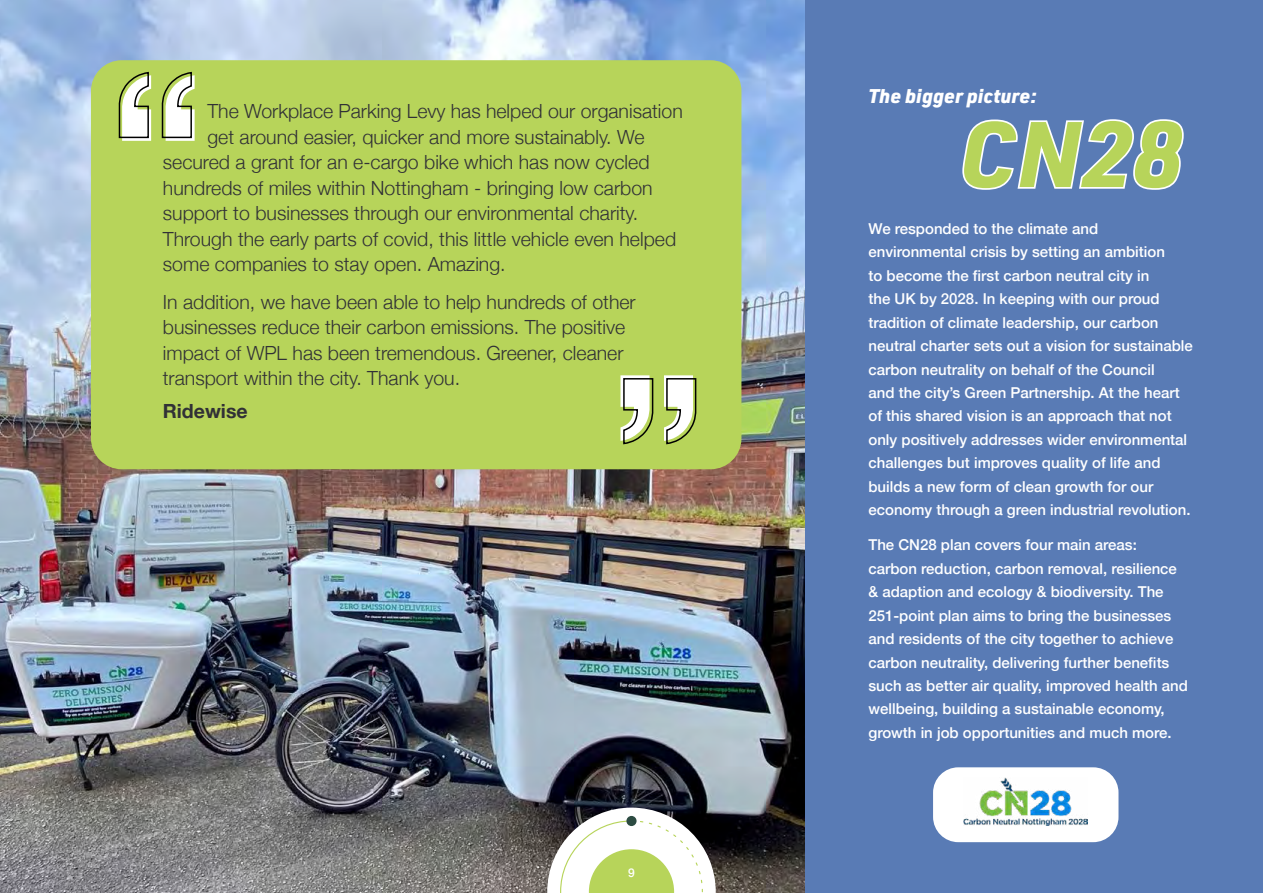
<style>
.page{position:relative;width:1263px;height:893px;background:#fff}
.page>*{position:absolute;margin:0;border:0;box-sizing:border-box;transform-origin:0 0}
.t1{font:italic 900 93.3px "URWDIN";color:#b7d45a}
.t2{font:300 19.5px/25.5px "Helvetica Neue";color:#313136}
.t3{font:italic 900 19.5px "URWDIN";color:#fff}
.t4{font:700 19.5px "Helvetica Neue";color:#313136}
.t5{font:500 15px/23.4px "Helvetica Neue";color:#fff}
.t6{font:500 12px "Helvetica Neue";color:#fff}
</style>
<div class="page">
<img style="left:0;top:0;width:806px;height:893px">
<div style="left:91px;top:60px;width:650px;height:409px;background:#b7d45a;border-radius:31px"></div>
<div style="left:806px;top:0;width:457px;height:893px;background:#597bb5"></div>
<div style="left:933px;top:767px;width:185px;height:75px;background:#fff;border-radius:25px"></div>
<svg style="left:962px;top:119px;width:222px;height:71px"></svg>
<svg style="left:118px;top:71px;width:77px;height:70px"></svg>
<svg style="left:620px;top:375px;width:77px;height:70px"></svg>
<img style="left:964px;top:778px;width:124px;height:47px">
<svg style="left:547px;top:808px;width:169px;height:85px"></svg>
<div style="left:626px;top:816px;width:10px;height:10px;background:#2c4b42;border-radius:50%"></div>
<h2 class="t2" style="left:207px;top:97px;width:477px">The Workplace Parking Levy has helped our organisation</h2>
<h2 class="t2" style="left:207px;top:122px;width:439px">get around easier, quicker and more sustainably. We</h2>
<h2 class="t2" style="left:163px;top:148px;width:488px">secured a grant for an e-cargo bike which has now cycled</h2>
<h2 class="t2" style="left:163px;top:173px;width:491px">hundreds of miles within Nottingham - bringing low carbon</h2>
<h2 class="t2" style="left:163px;top:199px;width:477px">support to businesses through our environmental charity.</h2>
<h2 class="t2" style="left:163px;top:225px;width:515px">Through the early parts of covid, this little vehicle even helped</h2>
<h2 class="t2" style="left:163px;top:250px;width:344px">some companies to stay open. Amazing.</h2>
<h2 class="t2" style="left:163px;top:288px;width:474px">In addition, we have been able to help hundreds of other businesses reduce their carbon emissions. The positive impact of WPL has been tremendous. Greener, cleaner transport within the city. Thank you.</h2>
<h2 class="t4" style="left:163px;top:396px;width:86px">Ridewise</h2>
<p class="t6" style="left:628px;top:863px;width:8px">9</p>
<h2 class="t3" style="left:868px;top:83px;width:170px">The bigger picture:</h2>
<h1 class="t1" style="left:959px;top:89px;width:226px">CN28</h1>
<p class="t5" style="left:868px;top:216px;width:326px">We responded to the climate and environmental crisis by setting an ambition<br>to become the first carbon neutral city in<br>the UK by 2028. In keeping with our proud tradition of climate leadership, our carbon neutral charter sets out a vision for sustainable carbon neutrality on behalf of the Council<br>and the city’s Green Partnership. At the heart of this shared vision is an approach that not only positively addresses wider environmental challenges but improves quality of life and builds a new form of clean growth for our economy through a green industrial revolution.</p>
<p class="t5" style="left:868px;top:532px;width:321px">The CN28 plan covers four main areas: carbon reduction, carbon removal, resilience &amp; adaption and ecology &amp; biodiversity. The 251-point plan aims to bring the businesses and residents of the city together to achieve carbon neutrality, delivering further benefits such as better air quality, improved health and wellbeing, building a sustainable economy, growth in job opportunities and much more.</p>
</div>
